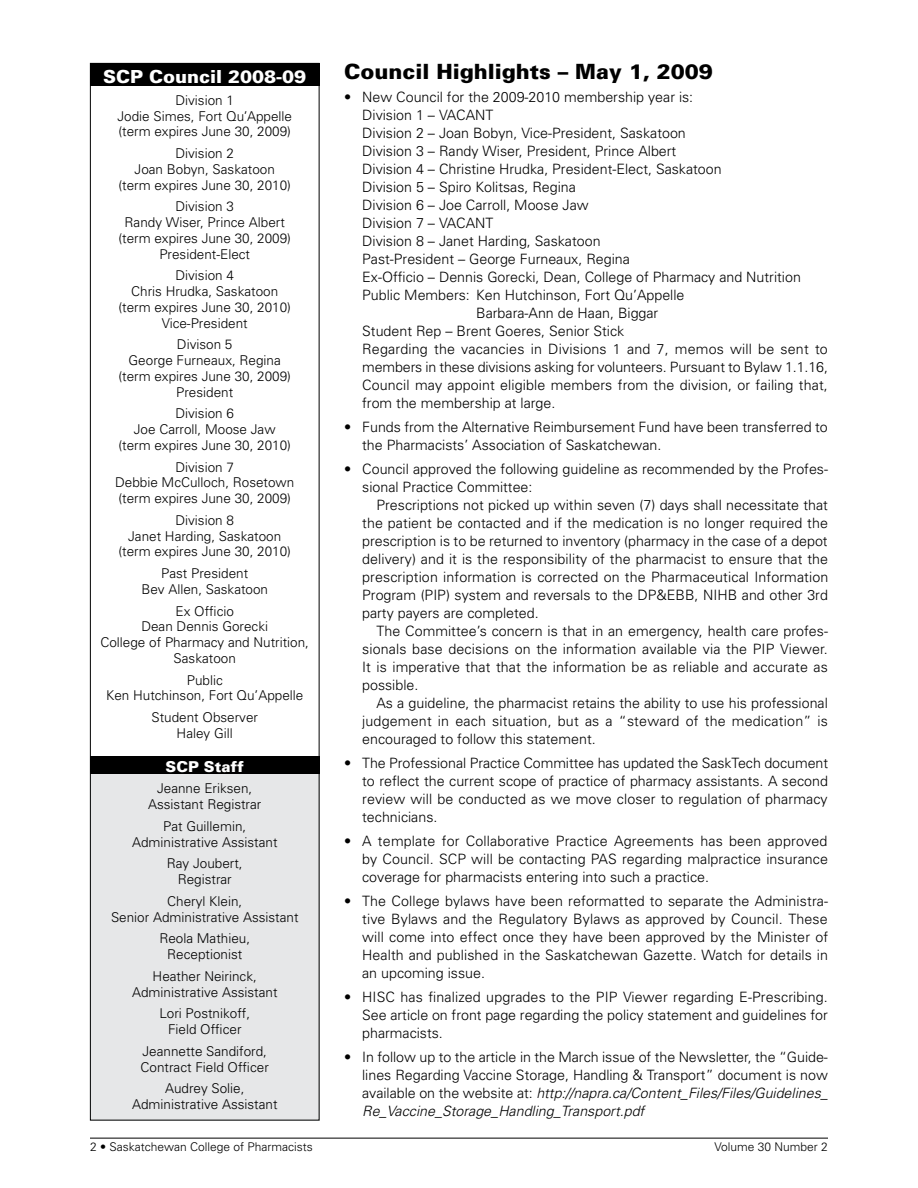
<style>
.page{position:relative;width:918px;height:1188px;background:#fff}
.page>*{position:absolute;margin:0;border:0;box-sizing:border-box;transform-origin:0 0}
.t1{font:900 21px "Univers";color:#000}
.t2{font:900 18px "Univers";color:#fff}
.t3{font:900 15px "Univers";color:#fff}
.t4{font:300 14.25px/18px "Univers";color:#000;text-align:justify}
.t5{font:300 13.5px/15.8px "Univers";color:#000;text-align:center}
.t6{font:300 12px "Univers";color:#000}
.s1{font-style:italic}
</style>
<div class="page">
<hr style="left:90px;top:1138px;width:738px;height:1px;background:#000">
<div style="left:90px;top:756px;width:230px;height:364px;background:#e6e7e8"></div>
<div style="left:90px;top:756px;width:230px;height:18px;background:#000"></div>
<div style="left:90px;top:63px;width:230px;height:23px;background:#000"></div>
<div style="left:90px;top:63px;width:230px;height:1057px;border:1px solid #000"></div>
<p class="t2" style="left:103px;top:66px;width:205px">SCP Council 2008-09</p>
<p class="t5" style="left:117px;top:92px;width:176px">Division 1<br>Jodie Simes, Fort Qu’Appelle (term expires June 30, 2009)</p>
<p class="t5" style="left:118px;top:145px;width:174px">Division 2<br>Joan Bobyn, Saskatoon (term expires June 30, 2010)</p>
<p class="t5" style="left:118px;top:198px;width:174px">Division 3<br>Randy Wiser, Prince Albert (term expires June 30, 2009)<br>President-Elect</p>
<p class="t5" style="left:118px;top:267px;width:174px">Division 4<br>Chris Hrudka, Saskatoon (term expires June 30, 2010)<br>Vice-President</p>
<p class="t5" style="left:118px;top:336px;width:174px">Divison 5<br>George Furneaux, Regina (term expires June 30, 2009)<br>President</p>
<p class="t5" style="left:118px;top:405px;width:174px">Division 6<br>Joe Carroll, Moose Jaw (term expires June 30, 2010)</p>
<p class="t5" style="left:115px;top:459px;width:181px">Division 7<br>Debbie McCulloch, Rosetown (term expires June 30, 2009)</p>
<p class="t5" style="left:118px;top:512px;width:174px">Division 8<br>Janet Harding, Saskatoon (term expires June 30, 2010)</p>
<p class="t5" style="left:141px;top:565px;width:128px">Past President<br>Bev Allen, Saskatoon</p>
<p class="t5" style="left:100px;top:603px;width:210px">Ex Officio<br>Dean Dennis Gorecki<br>College of Pharmacy and Nutrition,<br>Saskatoon</p>
<p class="t5" style="left:106px;top:672px;width:199px">Public<br>Ken Hutchinson, Fort Qu’Appelle</p>
<p class="t5" style="left:151px;top:709px;width:108px">Student Observer<br>Haley Gill</p>
<p class="t3" style="left:166px;top:757px;width:80px">SCP Staff</p>
<p class="t5" style="left:148px;top:780px;width:115px">Jeanne Eriksen,<br>Assistant Registrar</p>
<p class="t5" style="left:132px;top:818px;width:147px">Pat Guillemin,<br>Administrative Assistant</p>
<p class="t5" style="left:167px;top:855px;width:77px">Ray Joubert,<br>Registrar</p>
<p class="t5" style="left:111px;top:893px;width:189px">Cheryl Klein,<br>Senior Administrative Assistant</p>
<p class="t5" style="left:159px;top:930px;width:92px">Reola Mathieu,<br>Receptionist</p>
<p class="t5" style="left:132px;top:968px;width:147px">Heather Neirinck,<br>Administrative Assistant</p>
<p class="t5" style="left:159px;top:1005px;width:92px">Lori Postnikoff,<br>Field Officer</p>
<p class="t5" style="left:141px;top:1043px;width:130px;text-align:left">Jeannette Sandiford,<br>Contract Field Officer</p>
<p class="t5" style="left:132px;top:1080px;width:147px">Audrey Solie,<br>Administrative Assistant</p>
<h1 class="t1" style="left:344px;top:59px;width:370px">Council Highlights – May 1, 2009</h1>
<p class="t4" style="left:344px;top:88px;width:351px">• New Council for the 2009-2010 membership year is:</p>
<p class="t4" style="left:362px;top:106px;width:133px">Division 1 – VACANT</p>
<p class="t4" style="left:362px;top:124px;width:325px">Division 2 – Joan Bobyn, Vice-President, Saskatoon</p>
<p class="t4" style="left:362px;top:142px;width:316px">Division 3 – Randy Wiser, President, Prince Albert</p>
<p class="t4" style="left:362px;top:160px;width:361px">Division 4 – Christine Hrudka, President-Elect, Saskatoon</p>
<p class="t4" style="left:362px;top:178px;width:215px">Division 5 – Spiro Kolitsas, Regina</p>
<p class="t4" style="left:362px;top:196px;width:228px">Division 6 – Joe Carroll, Moose Jaw</p>
<p class="t4" style="left:362px;top:214px;width:133px">Division 7 – VACANT</p>
<p class="t4" style="left:362px;top:232px;width:240px">Division 8 – Janet Harding, Saskatoon</p>
<p class="t4" style="left:362px;top:250px;width:269px">Past-President – George Furneaux, Regina</p>
<p class="t4" style="left:362px;top:268px;width:440px">Ex-Officio – Dennis Gorecki, Dean, College of Pharmacy and Nutrition</p>
<p class="t4" style="left:362px;top:286px;width:324px">Public Members: Ken Hutchinson, Fort Qu’Appelle</p>
<p class="t4" style="left:476px;top:304px;width:184px">Barbara-Ann de Haan, Biggar</p>
<p class="t4" style="left:362px;top:322px;width:264px">Student Rep – Brent Goeres, Senior Stick</p>
<p class="t4" style="left:362px;top:340px;width:467px">Regarding the vacancies in Divisions 1 and 7, memos will be sent to</p>
<p class="t4" style="left:362px;top:358px;width:467px">members in these divisions asking for volunteers. Pursuant to Bylaw 1.1.16,</p>
<p class="t4" style="left:362px;top:375px;width:467px">Council may appoint eligible members from the division, or failing that,</p>
<p class="t4" style="left:362px;top:393px;width:195px">from the membership at large.</p>
<p class="t4" style="left:362px;top:417px;width:467px;text-indent:-18px">• Funds from the Alternative Reimbursement Fund have been transferred to the Pharmacists’ Association of Saskatchewan.</p>
<p class="t4" style="left:362px;top:459px;width:467px;text-indent:-18px">• Council approved the following guideline as recommended by the Profes&shy;sional Practice Committee:</p>
<p class="t4" style="left:362px;top:495px;width:468px;text-indent:14px">Prescriptions not picked up within seven (7) days shall necessitate that the patient be contacted and if the medication is no longer required the prescription is to be returned to inventory (pharmacy in the case of a depot delivery) and it is the responsibility of the pharmacist to ensure that the prescription information is corrected on the Pharmaceutical Information Program (PIP) system and reversals to the DP&amp;EBB, NIHB and other 3rd party payers are completed.</p>
<p class="t4" style="left:362px;top:621px;width:467px;text-indent:14px">The Committee’s concern is that in an emergency, health care profes&shy;sionals base decisions on the information available via the PIP Viewer.<br>It is imperative that that the information be as reliable and accurate as possible.</p>
<p class="t4" style="left:362px;top:693px;width:467px;text-indent:14px">As a guideline, the pharmacist retains the ability to use his professional judgement in each situation, but as a “steward of the medication” is encouraged to follow this statement.</p>
<p class="t4" style="left:362px;top:753px;width:467px;text-indent:-18px">• The Professional Practice Committee has updated the SaskTech document to reflect the current scope of practice of pharmacy assistants. A second review will be conducted as we move closer to regulation of pharmacy technicians.</p>
<p class="t4" style="left:362px;top:831px;width:467px;text-indent:-18px">• A template for Collaborative Practice Agreements has been approved by Council. SCP will be contacting PAS regarding malpractice insurance coverage for pharmacists entering into such a practice.</p>
<p class="t4" style="left:362px;top:891px;width:467px;text-indent:-18px">• The College bylaws have been reformatted to separate the Administra&shy;tive Bylaws and the Regulatory Bylaws as approved by Council. These will come into effect once they have been approved by the Minister of Health and published in the Saskatchewan Gazette. Watch for details in an upcoming issue.</p>
<p class="t4" style="left:362px;top:987px;width:467px;text-indent:-18px">• HISC has finalized upgrades to the PIP Viewer regarding E-Prescribing.<br>See article on front page regarding the policy statement and guidelines for pharmacists.</p>
<p class="t4" style="left:362px;top:1047px;width:467px;text-indent:-18px">• In follow up to the article in the March issue of the Newsletter, the “Guide&shy;lines Regarding Vaccine Storage, Handling &amp; Transport” document is now available on the website at: <span class="s1">http://napra.ca/Content_Files/Files/Guidelines_ Re_Vaccine_Storage_Handling_Transport.pdf</span></p>
<p class="t6" style="left:90px;top:1140px;width:224px">2 • Saskatchewan College of Pharmacists</p>
<p class="t6" style="left:715px;top:1140px;width:115px">Volume 30 Number 2</p>
</div>
